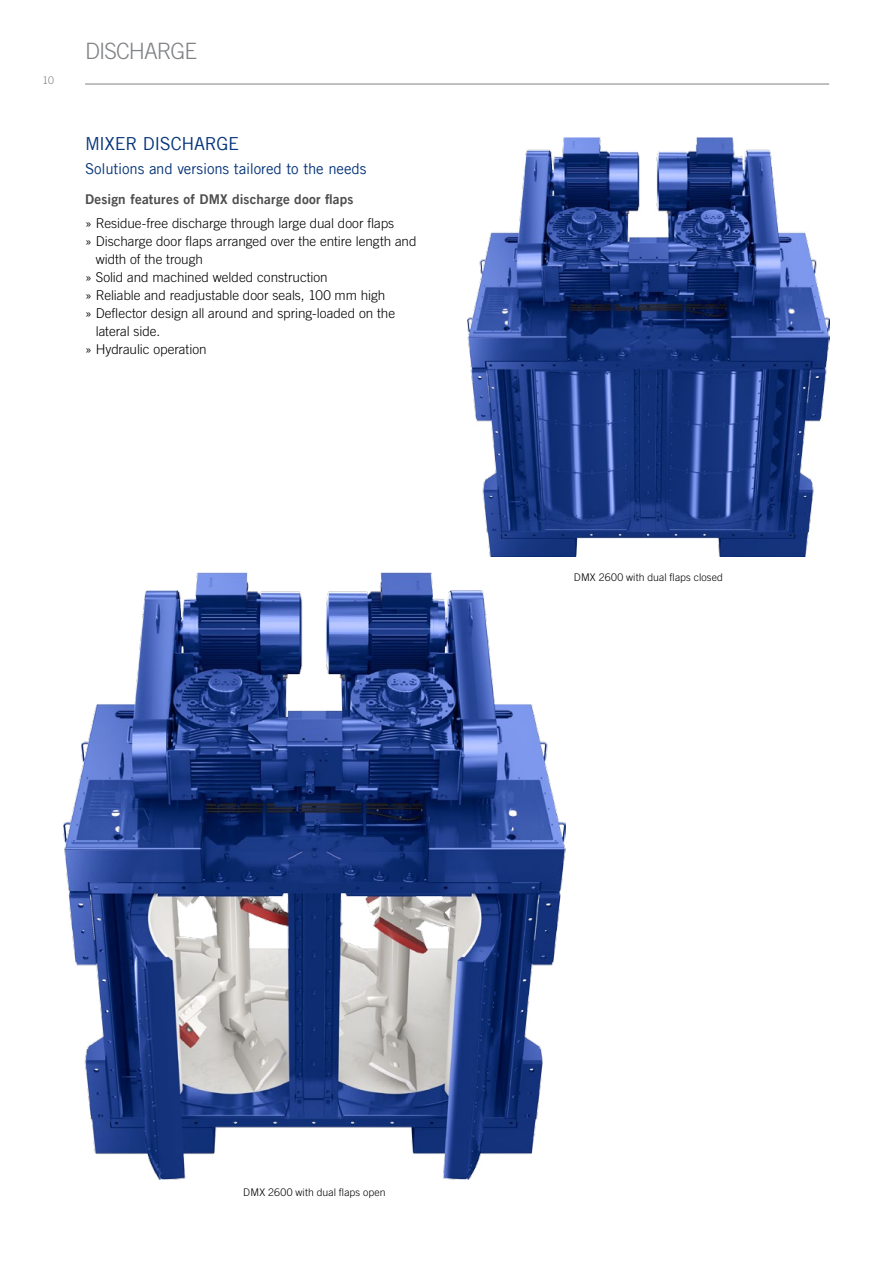
<style>
.page{position:relative;width:893px;height:1263px;background:#fff}
.page>*{position:absolute;margin:0;border:0;box-sizing:border-box;transform-origin:0 0}
.t1{font:300 22.5px "Trade Gothic LT Com";letter-spacing:-.045em;color:#808285}
.t2{font:18px "Trade Gothic LT Com";letter-spacing:-.02em;color:#06357a}
.t3{font:15px "Trade Gothic LT Com";letter-spacing:-.01em;color:#06357a}
.t4{font:300 13.5px "Trade Gothic LT Com";color:#000}
.t5{font:13.5px "Trade Gothic LT Com Bd 2";letter-spacing:.015em;color:#4d4d4f}
.t6{font:300 10.5px "Trade Gothic LT Com";letter-spacing:.01em;color:#000}
.t7{font:300 10.5px "Trade Gothic LT Com";color:#808285}
</style>
<div class="page">
<img style="left:468px;top:138px;width:361px;height:418px">
<img style="left:64px;top:572px;width:501px;height:607px">
<hr style="left:85px;top:84px;width:744px;height:1px;background:#808285">
<p class="t7" style="left:43px;top:74px;width:13px">10</p>
<h1 class="t1" style="left:85px;top:37px;width:113px">DISCHARGE</h1>
<h2 class="t2" style="left:85px;top:133px;width:155px">MIXER DISCHARGE</h2>
<p class="t3" style="left:85px;top:160px;width:283px">Solutions and versions tailored to the needs</p>
<p class="t5" style="left:85px;top:191px;width:270px">Design features of DMX discharge door flaps</p>
<p class="t4" style="left:85px;top:215px;width:311px">» Residue-free discharge through large dual door flaps</p>
<p class="t4" style="left:85px;top:233px;width:333px">» Discharge door flaps arranged over the entire length and</p>
<p class="t4" style="left:96px;top:251px;width:109px">width of the trough</p>
<p class="t4" style="left:85px;top:269px;width:244px">» Solid and machined welded construction</p>
<p class="t4" style="left:85px;top:287px;width:302px">» Reliable and readjustable door seals, 100 mm high</p>
<p class="t4" style="left:85px;top:305px;width:312px">» Deflector design all around and spring-loaded on the</p>
<p class="t4" style="left:96px;top:323px;width:66px">lateral side.</p>
<p class="t4" style="left:85px;top:341px;width:123px">» Hydraulic operation</p>
<p class="t6" style="left:574px;top:571px;width:151px">DMX 2600 with dual flaps closed</p>
<p class="t6" style="left:243px;top:1186px;width:144px">DMX 2600 with dual flaps open</p>
</div>
